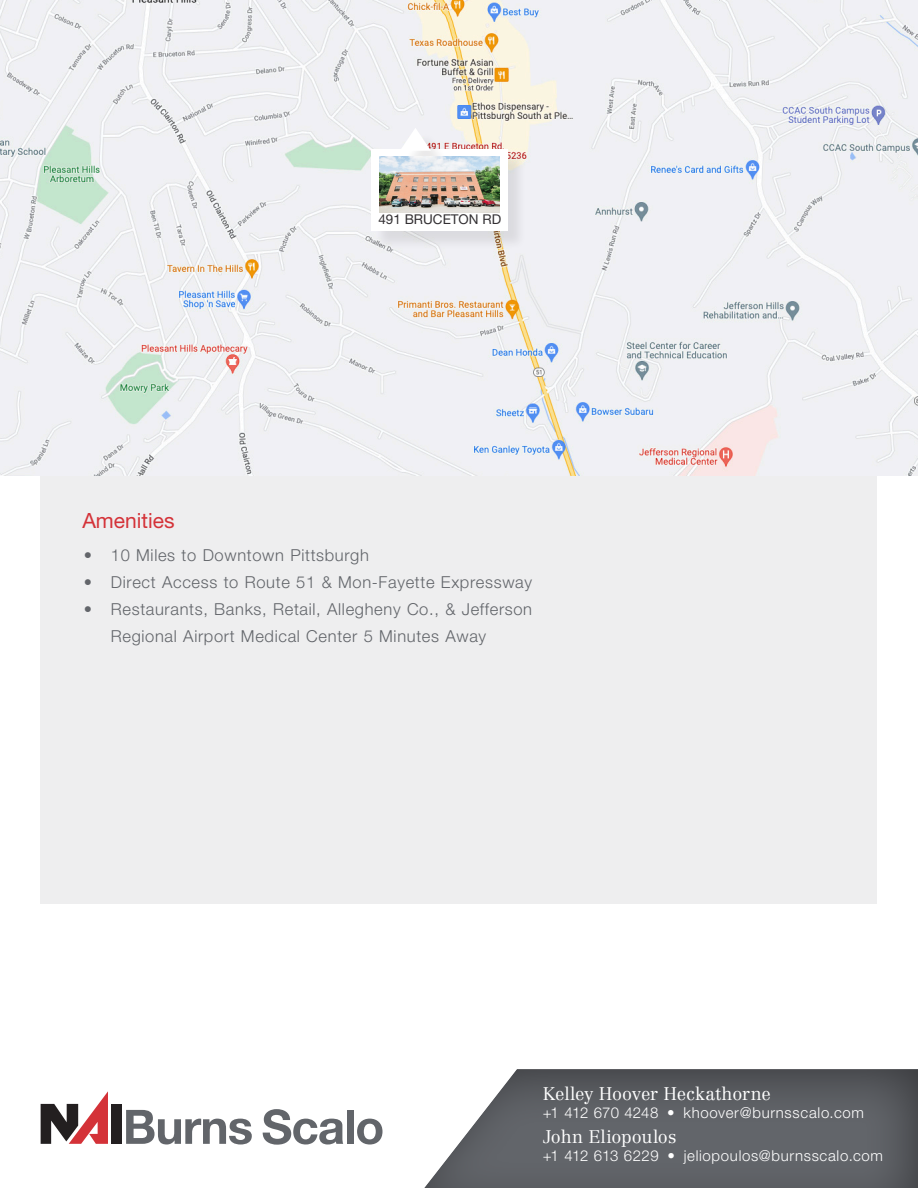
<style>
.page{position:relative;width:918px;height:1188px;background:#fff}
.page>*{position:absolute;margin:0;border:0;box-sizing:border-box;transform-origin:0 0}
.t1{font:21px "Helvetica Neue LT Std";color:#d43238}
.t2{font:300 18px "Centennial LT Std";letter-spacing:-.005em;color:#fff}
.t3{font:300 16.5px/27px "Helvetica Neue LT Std";letter-spacing:.04em;color:#62656a}
.t4{font:300 15px "Helvetica Neue LT Std";letter-spacing:.045em;color:#fff}
.Span__multi-suite_specs{font:13.5px "Helvetica Neue LT Std";color:#333033}
</style>
<div class="page">
<div style="left:412px;top:1064px;width:506px;height:124px;background:#231f20;opacity:.5"></div>
<div style="left:40px;top:40px;width:838px;height:864px;background:#eeeeef"></div>
<img style="left:0;top:0;width:918px;height:476px">
<svg style="left:126px;top:1110px;width:126px;height:35px"></svg>
<svg style="left:263px;top:1109px;width:80px;height:36px"></svg>
<div style="left:347px;top:1110px;width:7px;height:34px;background:#62656a"></div>
<svg style="left:357px;top:1119px;width:26px;height:26px"></svg>
<div style="left:112px;top:1104px;width:10px;height:40px;background:#231f20"></div>
<svg style="left:41px;top:1091px;width:67px;height:53px"></svg>
<div style="left:374px;top:152px;width:153px;height:98px;background:#231f20;opacity:.1"></div>
<div style="left:372px;top:149px;width:136px;height:82px;background:#fff"></div>
<div style="left:403px;top:131px;width:46px;height:38px;background:#231f20;opacity:.1"></div>
<svg style="left:400px;top:128px;width:31px;height:23px"></svg>
<img style="left:379px;top:156px;width:120px;height:56px">
<p class="Span__multi-suite_specs" style="left:378px;top:212px;width:124px">491 BRUCETON RD</p>
<p class="t1" style="left:82px;top:508px;width:94px">Amenities</p>
<p class="t3" style="left:84px;top:542px;width:287px">• 10 Miles to Downtown Pittsburgh</p>
<p class="t3" style="left:84px;top:569px;width:450px">• Direct Access to Route 51 &amp; Mon-Fayette Expressway</p>
<p class="t3" style="left:111px;top:596px;width:423px;text-indent:-27px">• Restaurants, Banks, Retail, Allegheny Co., &amp; Jefferson<br>Regional Airport Medical Center 5 Minutes Away</p>
<p class="t2" style="left:543px;top:1083px;width:230px">Kelley Hoover Heckathorne</p>
<p class="t4" style="left:543px;top:1104px;width:323px">+1 412 670 4248 • khoover@burnsscalo.com</p>
<p class="t2" style="left:543px;top:1126px;width:135px">John Eliopoulos</p>
<p class="t4" style="left:543px;top:1146px;width:342px">+1 412 613 6229 • jeliopoulos@burnsscalo.com</p>
</div>
